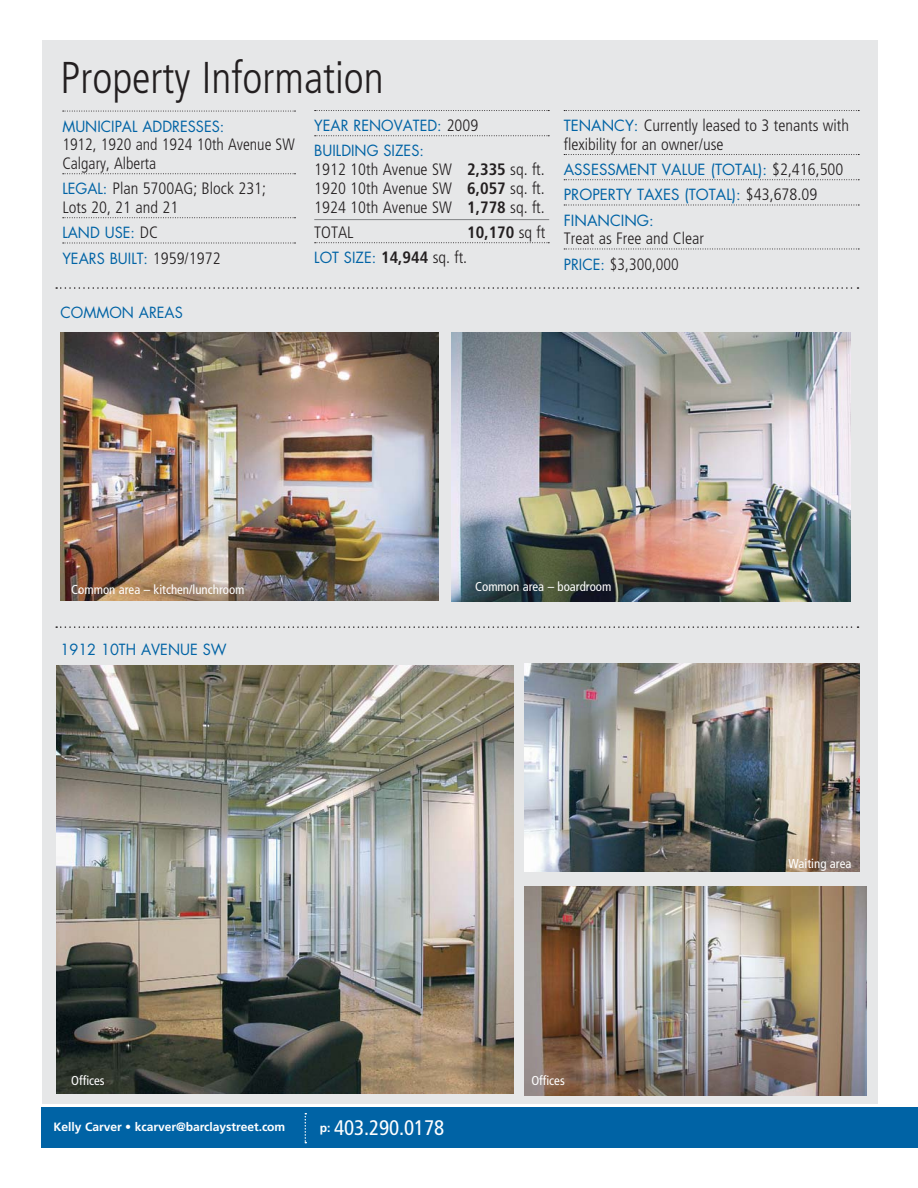
<style>
.page{position:relative;width:918px;height:1188px;background:#fff}
.page>*{position:absolute;margin:0;border:0;box-sizing:border-box;transform-origin:0 0}
.t1{font:300 condensed 44.55px "Frutiger";color:#231f20}
.t2{font:condensed 21.15px "Frutiger";letter-spacing:-.005em;color:#fff}
.t3{font:300 condensed 16.5px/18.8px "Frutiger";color:#231f20}
.t4{font:700 condensed 16.5px "Frutiger";color:#231f20}
.t5{font:15px/25.2px "Futura";color:#0063a5}
.t6{font:condensed 12.9px "Frutiger";color:#fff}
.t7{font:700 12.15px "Frutiger";letter-spacing:-.005em;color:#fff}
.s1{font-family:"Futura";font-weight:400;font-stretch:normal;font-size:15px;color:#0063a5}
.s2{font-family:"Frutiger";font-weight:300;font-stretch:condensed;font-size:16.5px;color:#231f20}
.s3{font-weight:700}
.s4{font-weight:300}
.s5{font-family:"Frutiger";font-weight:700;font-stretch:condensed;font-size:16.5px;color:#231f20}
.s6{font-weight:700;font-stretch:normal;font-size:12.15px}
</style>
<div class="page">
<div style="left:42px;top:40px;width:836px;height:1064px;background:#e6e7e8"></div>
<svg style="left:63px;top:111px;width:233px;height:1px"></svg>
<svg style="left:63px;top:173px;width:233px;height:1px"></svg>
<svg style="left:63px;top:217px;width:233px;height:1px"></svg>
<svg style="left:63px;top:243px;width:233px;height:1px"></svg>
<div style="left:41px;top:1107px;width:877px;height:41px;background:#0063a5"></div>
<svg style="left:305px;top:1113px;width:1px;height:30px"></svg>
<img style="left:525px;top:663px;width:335px;height:209px">
<img style="left:525px;top:886px;width:341px;height:209px">
<img style="left:56px;top:665px;width:458px;height:429px">
<img style="left:60px;top:333px;width:378px;height:267px">
<img style="left:452px;top:333px;width:399px;height:268px">
<svg style="left:315px;top:110px;width:234px;height:1px"></svg>
<svg style="left:315px;top:135px;width:234px;height:1px"></svg>
<svg style="left:315px;top:242px;width:234px;height:1px"></svg>
<svg style="left:564px;top:110px;width:295px;height:1px"></svg>
<svg style="left:564px;top:154px;width:295px;height:1px"></svg>
<svg style="left:564px;top:179px;width:295px;height:1px"></svg>
<svg style="left:564px;top:205px;width:295px;height:1px"></svg>
<svg style="left:564px;top:249px;width:295px;height:1px"></svg>
<svg style="left:56px;top:287px;width:803px;height:2px"></svg>
<svg style="left:56px;top:626px;width:803px;height:2px"></svg>
<hr style="left:314px;top:219px;width:235px;height:1px;background:#808285">
<h1 class="t1" style="left:60px;top:59px;width:325px">Property Information</h1>
<p class="t5" style="left:62px;top:115px;width:164px">MUNICIPAL ADDRESSES:</p>
<p class="t3" style="left:62px;top:137px;width:234px">1912, 1920 and 1924 10th Avenue SW<br>Calgary, Alberta</p>
<p class="t3" style="left:62px;top:181px;width:205px"><span class="s1">LEGAL:</span> Plan 5700AG; Block 231;<br>Lots 20, 21 and 21</p>
<p class="t5" style="left:62px;top:222px;width:160px">LAND USE: <span class="s2">DC<br></span>YEARS BUILT: <span class="s2">1959/1972</span></p>
<p class="t5" style="left:60px;top:301px;width:124px">COMMON AREAS</p>
<p class="t5" style="left:314px;top:114px;width:166px">YEAR RENOVATED: <span class="s2">2009<br></span>BUILDING SIZES:</p>
<p class="t3" style="left:314px;top:161px;width:232px;text-align:justify">1912 10th Avenue SW <span class="s3">2,335</span> sq. ft.<br>1920 10th Avenue SW <span class="s3">6,057</span> sq. ft.<br>1924 10th Avenue SW <span class="s3">1,778</span> sq. ft.</p>
<p class="t3" style="left:314px;top:224px;width:41px">TOTAL</p>
<p class="t4" style="left:467px;top:226px;width:80px">10,170 <span class="s4">sq ft</span></p>
<p class="t5" style="left:314px;top:247px;width:154px">LOT SIZE: <span class="s5">14,944</span> <span class="s2">sq. ft.</span></p>
<p class="t3" style="left:564px;top:117px;width:287px"><span class="s1">TENANCY:</span> Currently leased to 3 tenants with flexibility for an owner/use</p>
<p class="t5" style="left:564px;top:158px;width:281px">ASSESSMENT VALUE (TOTAL): <span class="s2">$2,416,500<br></span>PROPERTY TAXES (TOTAL): <span class="s2">$43,678.09<br></span>FINANCING:</p>
<p class="t3" style="left:564px;top:227px;width:142px;line-height:25.2px">Treat as Free and Clear<br><span class="s1">PRICE:</span> $3,300,000</p>
<p class="t6" style="left:71px;top:584px;width:175px">Common area – kitchen/lunchroom</p>
<p class="t6" style="left:475px;top:581px;width:138px">Common area – boardroom</p>
<p class="t5" style="left:60px;top:638px;width:168px">1912 10TH AVENUE SW</p>
<p class="t6" style="left:71px;top:1076px;width:35px">Offices</p>
<p class="t6" style="left:531px;top:1076px;width:35px">Offices</p>
<p class="t7" style="left:54px;top:1122px;width:233px">Kelly Carver • kcarver@barclaystreet.com</p>
<p class="t2" style="left:320px;top:1119px;width:126px"><span class="s6">p:</span> 403.290.0178</p>
<p class="t6" style="left:788px;top:859px;width:65px">Waiting area</p>
</div>
